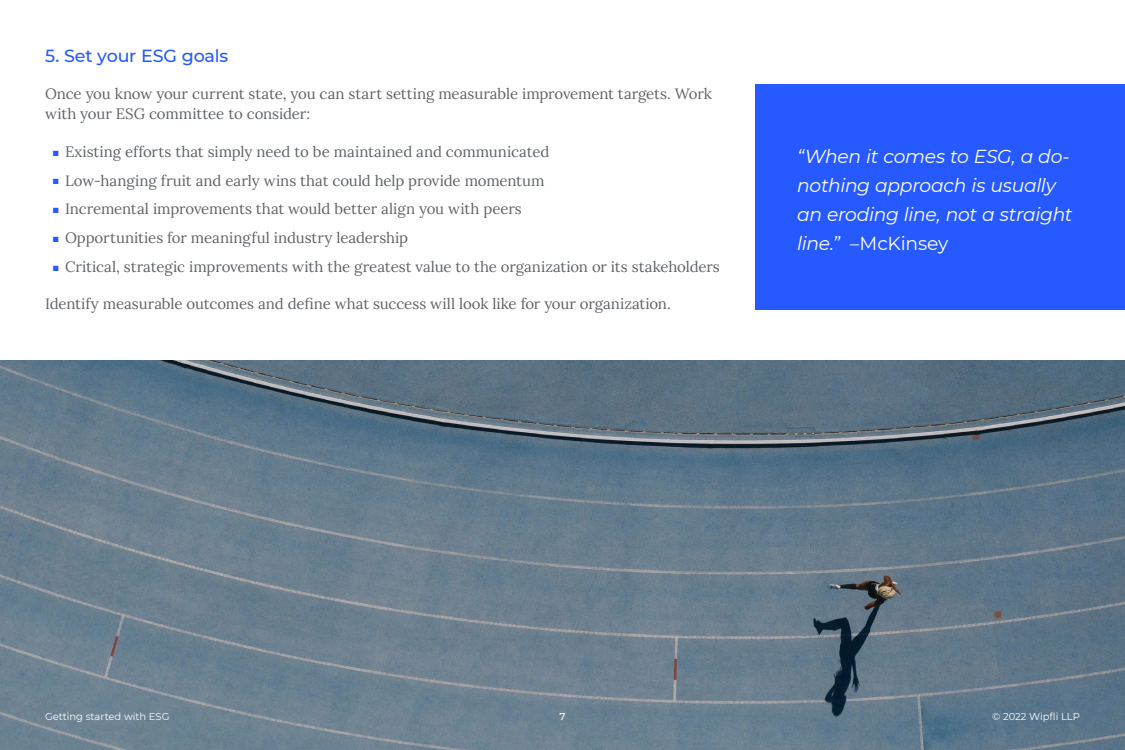
<style>
.page{position:relative;width:1125px;height:750px;background:#fff}
.page>*{position:absolute;margin:0;border:0;box-sizing:border-box;transform-origin:0 0}
.Body_Copy{font:italic 18.75px/29px "Montserrat";letter-spacing:-.02em;color:#fff}
.Body_Copy-2{font:500 17.5px "Montserrat";letter-spacing:-.01em;color:#2659ff}
.Body_Copy-3{font:15px/20px "Lora";letter-spacing:-.005em;color:#606468}
.t1{font:10px "Montserrat";color:#fff}
.t2{font:500 10px "Montserrat";color:#fff}
.s1{font-family:"Arial";font-size:11.25px;color:#2659ff}
.s2{font-style:normal}
</style>
<div class="page">
<img style="left:0;top:361px;width:1125px;height:389px">
<div style="left:755px;top:85px;width:370px;height:225px;background:#2659ff"></div>
<p class="Body_Copy-2" style="left:45px;top:44px;width:185px">5. Set your ESG goals</p>
<p class="Body_Copy-3" style="left:45px;top:83px;width:668px">Once you know your current state, you can start setting measurable improvement targets. Work with your ESG committee to consider:</p>
<p class="Body_Copy-3" style="left:52px;top:141px;width:499px"><span class="s1">■</span> Existing efforts that simply need to be maintained and communicated</p>
<p class="Body_Copy-3" style="left:52px;top:169px;width:494px"><span class="s1">■</span> Low-hanging fruit and early wins that could help provide momentum</p>
<p class="Body_Copy-3" style="left:52px;top:198px;width:471px"><span class="s1">■</span> Incremental improvements that would better align you with peers</p>
<p class="Body_Copy-3" style="left:52px;top:227px;width:357px"><span class="s1">■</span> Opportunities for meaningful industry leadership</p>
<p class="Body_Copy-3" style="left:52px;top:256px;width:669px"><span class="s1">■</span> Critical, strategic improvements with the greatest value to the organization or its stakeholders</p>
<p class="Body_Copy-3" style="left:45px;top:293px;width:627px">Identify measurable outcomes and define what success will look like for your organization.</p>
<p class="Body_Copy" style="left:797px;top:141px;width:277px">“When it comes to ESG, a do&shy;nothing approach is usually an eroding line, not a straight line.” <span class="s2">–McKinsey</span></p>
<p class="t1" style="left:45px;top:709px;width:126px">Getting started with ESG</p>
<p class="t2" style="left:560px;top:709px;width:7px">7</p>
<p class="t1" style="left:992px;top:709px;width:89px">© 2022 Wipfli LLP</p>
</div>
